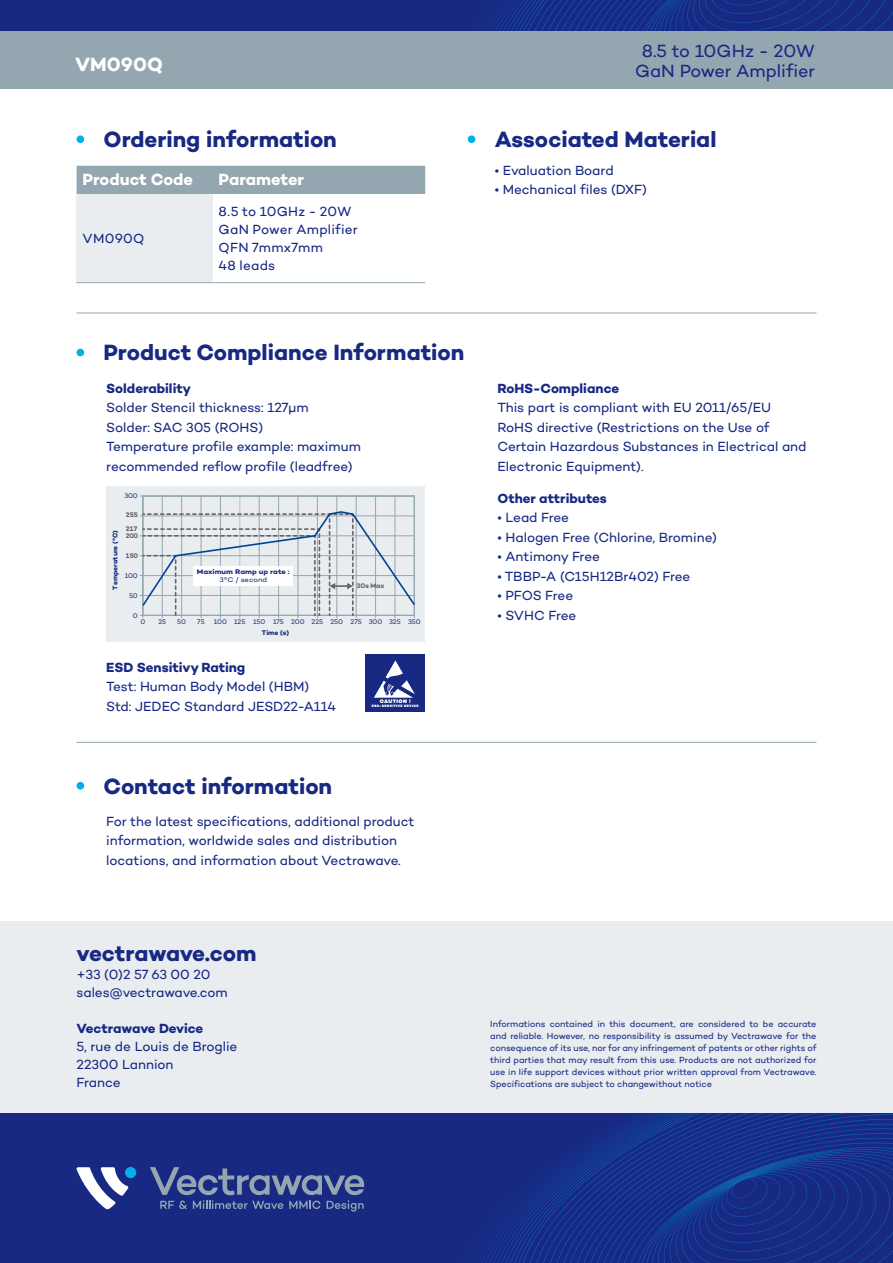
<style>
.page{position:relative;width:893px;height:1263px;background:#fff}
.page>*{position:absolute;margin:0;border:0;box-sizing:border-box;transform-origin:0 0}
.t1{font:700 22.5px "Campton";color:#172983}
.t2{font:700 19.5px "Campton";color:#fff}
.t3{font:18px "Campton";letter-spacing:-.005em;color:#172983}
.t4{font:700 16.5px "Campton";color:#fff}
.t5{font:13.5px/19.5px "Campton";color:#172983}
.t6{font:700 13.5px "Campton";color:#172983}
.t7{font:9px/12px "Campton";color:#172983;text-align:justify}
.t8{font:6.9px "Campton";letter-spacing:-.01em;color:#1b3177}
.t9{font:700 6.9px "Campton";color:#172983}
.t10{font:700 6.9px/7.4px "Campton";letter-spacing:-.01em;color:#646567}
.t11{font:700 6.9px "Campton";color:#172983;scale:1.11 1}
.t12{font:6.9px "Campton";color:#172983;scale:1.11 1}
.t13{font:900 5.25px "Campton";letter-spacing:.075em;color:#fff}
.t14{font:900 3.45px "Campton";letter-spacing:.09em;color:#fff}
.s1{font-weight:700}
.s2{font-family:"Campton Book Caracteres spe"}
</style>
<div class="page">
<div style="left:0;top:0;width:893px;height:89px;background:#94a7b0"></div>
<div style="left:0;top:0;width:893px;height:31px;background:#172983"></div>
<svg style="left:479px;top:0;width:414px;height:31px"></svg>
<div style="left:0;top:921px;width:893px;height:204px;background:#e9edf0"></div>
<div style="left:0;top:1114px;width:893px;height:149px;background:#172983"></div>
<div style="left:125px;top:1167px;width:11px;height:11px;background:#00b0e6;border-radius:50%"></div>
<svg style="left:76px;top:1167px;width:53px;height:42px"></svg>
<svg style="left:150px;top:1167px;width:214px;height:44px"></svg>
<svg style="left:569px;top:1156px;width:7px;height:107px"></svg>
<svg style="left:576px;top:1150px;width:7px;height:113px"></svg>
<svg style="left:583px;top:1114px;width:310px;height:149px"></svg>
<svg style="left:590px;top:1115px;width:303px;height:148px"></svg>
<div style="left:77px;top:135px;width:7px;height:8px;background:#00b0e6;border-radius:50%"></div>
<div style="left:77px;top:166px;width:348px;height:28px;background:#94a7b0"></div>
<div style="left:77px;top:194px;width:136px;height:89px;background:#e9edf0"></div>
<hr style="left:77px;top:282px;width:136px;height:1px;background:#94a7b0">
<hr style="left:213px;top:282px;width:212px;height:1px;background:#94a7b0">
<div style="left:468px;top:135px;width:7px;height:8px;background:#00b0e6;border-radius:50%"></div>
<hr style="left:77px;top:313px;width:739px;height:1px;background:#94a7b0">
<div style="left:77px;top:349px;width:7px;height:7px;background:#00b0e6;border-radius:50%"></div>
<div style="left:366px;top:654px;width:59px;height:58px;background:#172983"></div>
<svg style="left:374px;top:660px;width:41px;height:38px"></svg>
<div style="left:77px;top:782px;width:7px;height:7px;background:#00b0e6;border-radius:50%"></div>
<hr style="left:77px;top:742px;width:739px;height:1px;background:#94a7b0">
<div style="left:106px;top:486px;width:319px;height:155px;background:#e9edf0"></div>
<hr style="left:140px;top:496px;width:274px;height:1px;background:#94a7b0">
<hr style="left:181px;top:496px;width:1px;height:119px;background:#94a7b0">
<hr style="left:162px;top:496px;width:1px;height:119px;background:#94a7b0">
<hr style="left:201px;top:496px;width:1px;height:119px;background:#94a7b0">
<hr style="left:220px;top:496px;width:1px;height:119px;background:#94a7b0">
<hr style="left:278px;top:496px;width:1px;height:119px;background:#94a7b0">
<hr style="left:298px;top:496px;width:1px;height:119px;background:#94a7b0">
<hr style="left:317px;top:496px;width:1px;height:119px;background:#94a7b0">
<hr style="left:336px;top:496px;width:1px;height:119px;background:#94a7b0">
<hr style="left:356px;top:496px;width:1px;height:119px;background:#94a7b0">
<hr style="left:375px;top:496px;width:1px;height:119px;background:#94a7b0">
<hr style="left:395px;top:496px;width:1px;height:119px;background:#94a7b0">
<hr style="left:414px;top:496px;width:1px;height:119px;background:#94a7b0">
<hr style="left:240px;top:496px;width:1px;height:119px;background:#94a7b0">
<hr style="left:259px;top:496px;width:1px;height:119px;background:#94a7b0">
<svg style="left:140px;top:510px;width:275px;height:107px"></svg>
<h3 class="t3" style="left:642px;top:39px;width:175px">8.5 to 10GHz - 20W</h3>
<h2 class="t2" style="left:75px;top:52px;width:89px">VM090Q</h2>
<h3 class="t3" style="left:635px;top:59px;width:181px">GaN Power Amplifier</h3>
<h1 class="t1" style="left:104px;top:125px;width:235px">Ordering information</h1>
<p class="t4" style="left:83px;top:169px;width:112px">Product Code</p>
<p class="t4" style="left:219px;top:169px;width:87px">Parameter</p>
<p class="t5" style="left:83px;top:228px;width:63px">VM090Q</p>
<p class="t5" style="left:219px;top:202px;width:141px;line-height:18px">8.5 to 10GHz - 20W<br>GaN Power Amplifier<br>QFN 7mmx7mm<br>48 leads</p>
<h1 class="t1" style="left:104px;top:338px;width:362px">Product Compliance Information</h1>
<p class="t5" style="left:106px;top:378px;width:256px"><span class="s1">Solderability<br></span>Solder Stencil thickness: 127<span class="s2">µ</span>m<br>Solder: SAC 305 (ROHS)<br>Temperature profile example: maximum recommended reflow profile (leadfree)</p>
<p class="t8" style="left:124px;top:492px;width:15px">300</p>
<p class="t10" style="left:126px;top:510px;width:14px">255</p>
<p class="t10" style="left:126px;top:552px;width:14px">150</p>
<p class="t10" style="left:126px;top:525px;width:14px">217<br>200</p>
<p class="t9" style="left:111px;top:589px;width:61px;rotate:-90deg">Temperature (°C)</p>
<p class="t8" style="left:125px;top:571px;width:15px">100</p>
<p class="t8" style="left:129px;top:591px;width:10px">50</p>
<p class="t11" style="left:197px;top:567px;width:85px">Maximum Ramp up rate :</p>
<p class="t12" style="left:220px;top:576px;width:44px">3°C / second</p>
<p class="t10" style="left:357px;top:582px;width:29px">30s Max</p>
<p class="t8" style="left:133px;top:611px;width:6px">0</p>
<p class="t8" style="left:140px;top:617px;width:6px">0</p>
<p class="t8" style="left:158px;top:617px;width:9px">25</p>
<p class="t8" style="left:177px;top:617px;width:10px">50</p>
<p class="t8" style="left:197px;top:617px;width:9px">75</p>
<p class="t8" style="left:214px;top:617px;width:208px">100 125 150 175 200 225 250 275 300 325 350</p>
<p class="t9" style="left:262px;top:629px;width:29px">Time (s)</p>
<p class="t6" style="left:106px;top:658px;width:141px">ESD Sensitivy Rating</p>
<p class="t5" style="left:106px;top:676px;width:231px">Test: Human Body Model (HBM)<br>Std: JEDEC Standard JESD22-A114</p>
<p class="t13" style="left:380px;top:698px;width:33px">CAUTION !</p>
<p class="t14" style="left:372px;top:704px;width:48px">ESD-SENSITIVE DEVICE</p>
<h1 class="t1" style="left:104px;top:771px;width:230px">Contact information</h1>
<p class="t5" style="left:106px;top:811px;width:310px">For the latest specifications, additional product information, worldwide sales and distribution locations, and information about Vectrawave.</p>
<h1 class="t1" style="left:495px;top:125px;width:223px">Associated Material</h1>
<p class="t5" style="left:495px;top:160px;width:120px">• Evaluation Board</p>
<p class="t5" style="left:495px;top:179px;width:154px">• Mechanical files (DXF)</p>
<p class="t6" style="left:497px;top:379px;width:123px">RoHS-Compliance</p>
<p class="t5" style="left:497px;top:397px;width:311px">This part is compliant with EU 2011/65/EU RoHS directive (Restrictions on the Use of Certain Hazardous Substances in Electrical and Electronic Equipment).</p>
<p class="t6" style="left:497px;top:489px;width:111px">Other attributes</p>
<p class="t5" style="left:497px;top:508px;width:73px">• Lead Free</p>
<p class="t5" style="left:497px;top:527px;width:221px">• Halogen Free (Chlorine, Bromine)</p>
<p class="t5" style="left:497px;top:547px;width:104px">• Antimony Free</p>
<p class="t5" style="left:497px;top:566px;width:194px">• TBBP-A (C15H12Br402) Free</p>
<p class="t5" style="left:497px;top:586px;width:77px">• PFOS Free</p>
<p class="t5" style="left:497px;top:605px;width:80px">• SVHC Free</p>
<h1 class="t1" style="left:77px;top:939px;width:182px">vectrawave.com</h1>
<p class="t5" style="left:77px;top:965px;width:153px;line-height:18px">+33 (0)2 57 63 00 20 sales@vectrawave.com</p>
<p class="t6" style="left:77px;top:1020px;width:128px">Vectrawave Device</p>
<p class="t5" style="left:77px;top:1037px;width:162px;line-height:18px">5, rue de Louis de Broglie<br>22300 Lannion<br>France</p>
<p class="t7" style="left:490px;top:1018px;width:328px">Informations contained in this document, are considered to be accurate and reliable. However, no responsibility is assumed by Vectrawave for the consequence of its use, nor for any infringement of patents or other rights of third parties that may result from this use. Products are not authorized for use in life support devices without prior written approval from Vectrawave.<br>Specifications are subject to changewithout notice</p>
</div>
